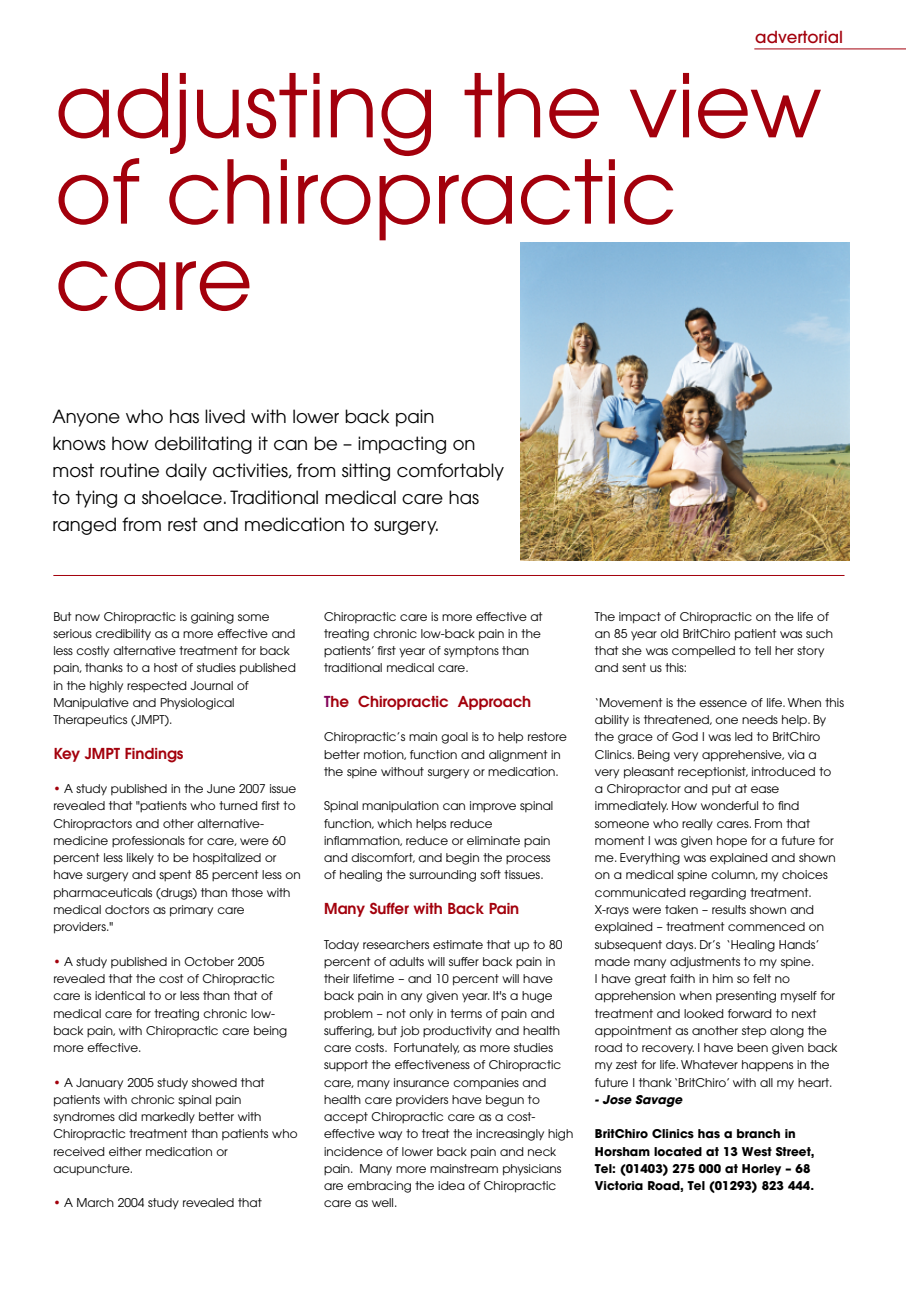
<style>
.page{position:relative;width:906px;height:1289px;background:#fff}
.page>*{position:absolute;margin:0;border:0;box-sizing:border-box;transform-origin:0 0}
.t1{font:87px/86.2px "Avant Garde";color:#a3000c}
.t2{font:18px/27px "Avant Garde";color:#000}
.t3{font:500 16.5px "Avant Garde";color:#a3000c}
.t4{font:600 15px "Avant Garde";color:#a3000c}
.t5{font:12px/17.2px "Avant Garde";color:#000}
.t6{font:700 12px/17.2px "Avant Garde";color:#000}
.t7{font:italic 700 12px "Avant Garde";color:#000}
.s1{color:#a3000c}
.s2{color:#810259}
</style>
<div class="page">
<img style="left:521px;top:242px;width:328px;height:318px">
<hr style="left:754px;top:49px;width:152px;height:1px;background:#a3000c">
<hr style="left:53px;top:575px;width:791px;height:1px;background:#a3000c">
<h3 class="t3" style="left:755px;top:31px;width:89px">advertorial</h3>
<h1 class="t1" style="left:55px;top:70px;width:768px">adjusting the view of chiropractic care</h1>
<p class="t2" style="left:53px;top:404px;width:453px">Anyone who has lived with lower back pain<br>knows how debilitating it can be – impacting on most routine daily activities, from sitting comfortably to tying a shoelace. Traditional medical care has ranged from rest and medication to surgery.</p>
<p class="t5" style="left:53px;top:608px;width:244px">But now Chiropractic is gaining some serious credibility as a more effective and less costly alternative treatment for back pain, thanks to a host of studies published in the highly respected Journal of Manipulative and Physiological Therapeutics (JMPT).</p>
<p class="t4" style="left:53px;top:747px;width:132px">Key JMPT Findings</p>
<p class="t5" style="left:53px;top:781px;width:249px"><span class="s1">•</span> A study published in the June 2007 issue revealed that "patients who turned first to Chiropractors and other alternative&shy;medicine professionals for care, were 60 percent less likely to be hospitalized or have surgery and spent 85 percent less on pharmaceuticals (drugs) than those with medical doctors as primary care providers."</p>
<p class="t5" style="left:53px;top:953px;width:235px"><span class="s1">•</span> A study published in October 2005 revealed that the cost of Chiropractic care is identical to or less than that of medical care for treating chronic low&shy;back pain, with Chiropractic care being more effective.</p>
<p class="t5" style="left:53px;top:1074px;width:246px"><span class="s1">•</span> A January 2005 study showed that patients with chronic spinal pain syndromes did markedly better with<br>Chiropractic treatment than patients who received either medication or acupuncture.</p>
<p class="t5" style="left:53px;top:1195px;width:210px"><span class="s1">•</span> A March 2004 study revealed that</p>
<p class="t5" style="left:324px;top:608px;width:220px">Chiropractic care is more effective at treating chronic low-back pain in the patients’ first year of symptons than traditional medical care.</p>
<p class="t4" style="left:324px;top:695px;width:209px"><span class="s2">T</span>he Chiropractic Approach</p>
<p class="t5" style="left:324px;top:729px;width:244px">Chiropractic’s main goal is to help restore better motion, function and alignment in the spine without surgery or medication.</p>
<p class="t5" style="left:324px;top:798px;width:231px">Spinal manipulation can improve spinal function, which helps reduce inflammation, reduce or eliminate pain and discomfort, and begin the process of healing the surrounding soft tissues.</p>
<p class="t4" style="left:324px;top:902px;width:197px">Many Suffer with Back Pain</p>
<p class="t5" style="left:324px;top:936px;width:251px">Today researchers estimate that up to 80 percent of adults will suffer back pain in their lifetime – and 10 percent will have back pain in any given year. It's a huge problem – not only in terms of pain and suffering, but job productivity and health care costs. Fortunately, as more studies support the effectiveness of Chiropractic care, many insurance companies and health care providers have begun to accept Chiropractic care as a cost&shy;effective way to treat the increasingly high incidence of lower back pain and neck pain. Many more mainstream physicians are embracing the idea of Chiropractic care as well.</p>
<p class="t5" style="left:595px;top:608px;width:240px">The impact of Chiropractic on the life of an 85 year old BritChiro patient was such that she was compelled to tell her story and sent us this:</p>
<p class="t5" style="left:595px;top:695px;width:250px">‘Movement is the essence of life. When this ability is threatened, one needs help. By the grace of God I was led to BritChiro Clinics. Being very apprehensive, via a very pleasant receptionist, introduced to<br>a Chiropractor and put at ease immediately. How wonderful to find someone who really cares. From that moment I was given hope for a future for me. Everything was explained and shown on a medical spine column, my choices communicated regarding treatment.<br>X-rays were taken – results shown and explained – treatment commenced on subsequent days. Dr’s ‘Healing Hands’ made many adjustments to my spine.<br>I have great faith in him so felt no apprehension when presenting myself for treatment and looked forward to next appointment as another step along the road to recovery. I have been given back my zest for life. Whatever happens in the future I thank ‘BritChiro’ with all my heart.</p>
<p class="t7" style="left:595px;top:1094px;width:89px">- Jose Savage</p>
<p class="t6" style="left:595px;top:1126px;width:221px">BritChiro Clinics has a branch in Horsham located at 13 West Street, Tel: (01403) 275 000 at Horley – 68<br>Victoria Road, Tel (01293) 823 444.</p>
</div>
